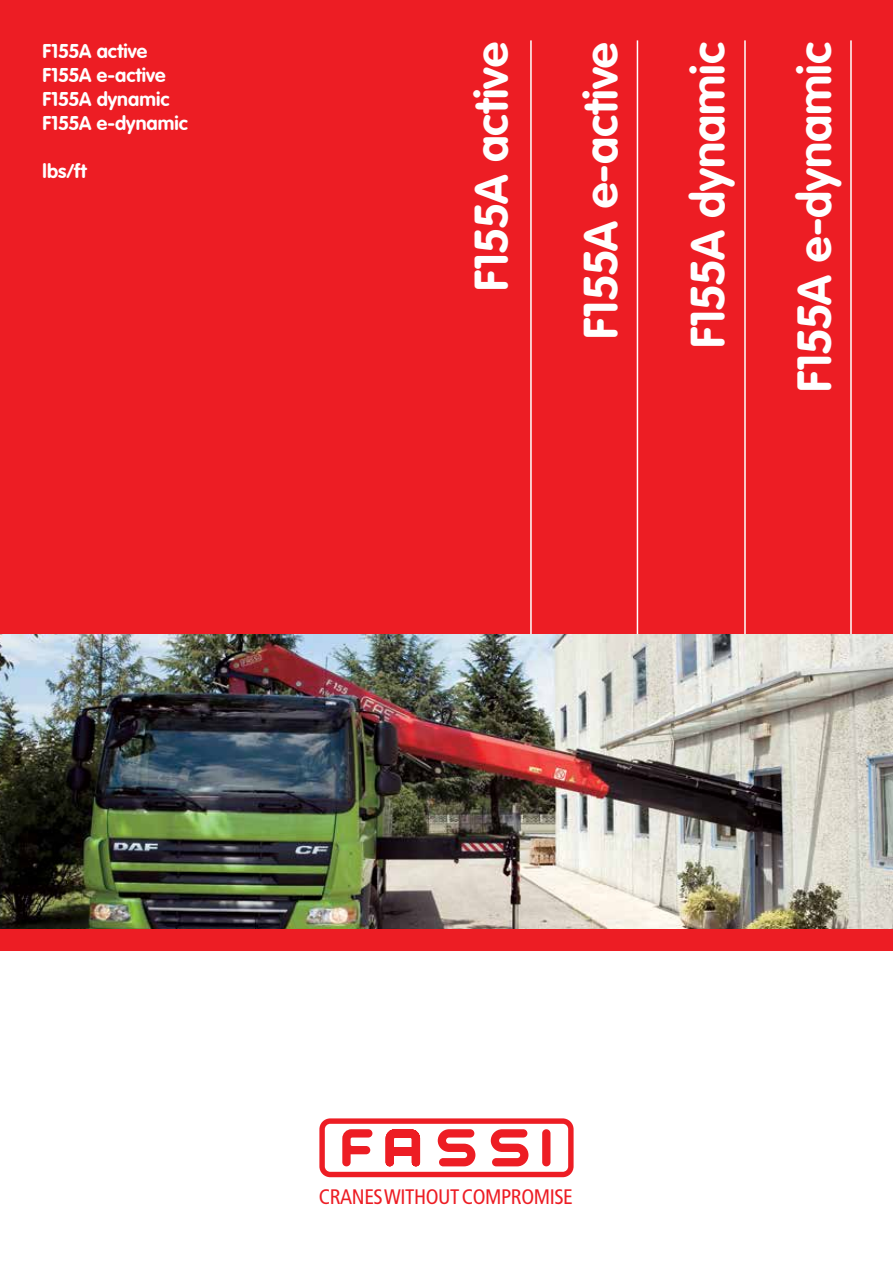
<style>
.page{position:relative;width:893px;height:1263px;background:#fff}
.page>*{position:absolute;margin:0;border:0;box-sizing:border-box;transform-origin:0 0}
.t1{font:700 47.25px "VAG Rounded";letter-spacing:-.005em;color:#fff}
.t2{font:700 46.5px "VAG Rounded";letter-spacing:-.005em;color:#fff}
.t3{font:condensed 21px "Frutiger";letter-spacing:-.02em;color:#ed1d24}
.t4{font:700 19.5px/24px "VAG Rounded";color:#fff}
</style>
<div class="page">
<div style="left:0;top:0;width:893px;height:950px;background:#ed1d24"></div>
<hr style="left:850px;top:40px;width:2px;height:689px;background:#fff">
<hr style="left:744px;top:40px;width:2px;height:689px;background:#fff">
<hr style="left:637px;top:40px;width:1px;height:689px;background:#fff">
<hr style="left:530px;top:40px;width:2px;height:689px;background:#fff">
<img style="left:0;top:635px;width:893px;height:293px">
<svg style="left:319px;top:1118px;width:255px;height:59px"></svg>
<p class="t4" style="left:43px;top:38px;width:147px">F155A active<br>F155A e-active<br>F155A dynamic<br>F155A e-dynamic</p>
<p class="t4" style="left:43px;top:159px;width:46px">lbs/ft</p>
<h2 class="t2" style="left:464px;top:291px;width:250px;rotate:-90deg">F155A active</h2>
<h1 class="t1" style="left:574px;top:339px;width:298px;rotate:-90deg">F155A e-active</h1>
<h1 class="t1" style="left:681px;top:348px;width:307px;rotate:-90deg">F155A dynamic</h1>
<h1 class="t1" style="left:787px;top:392px;width:351px;rotate:-90deg">F155A e-dynamic</h1>
<p class="t3" style="left:319px;top:1185px;width:256px">CRANES WITHOUT COMPROMISE</p>
</div>
